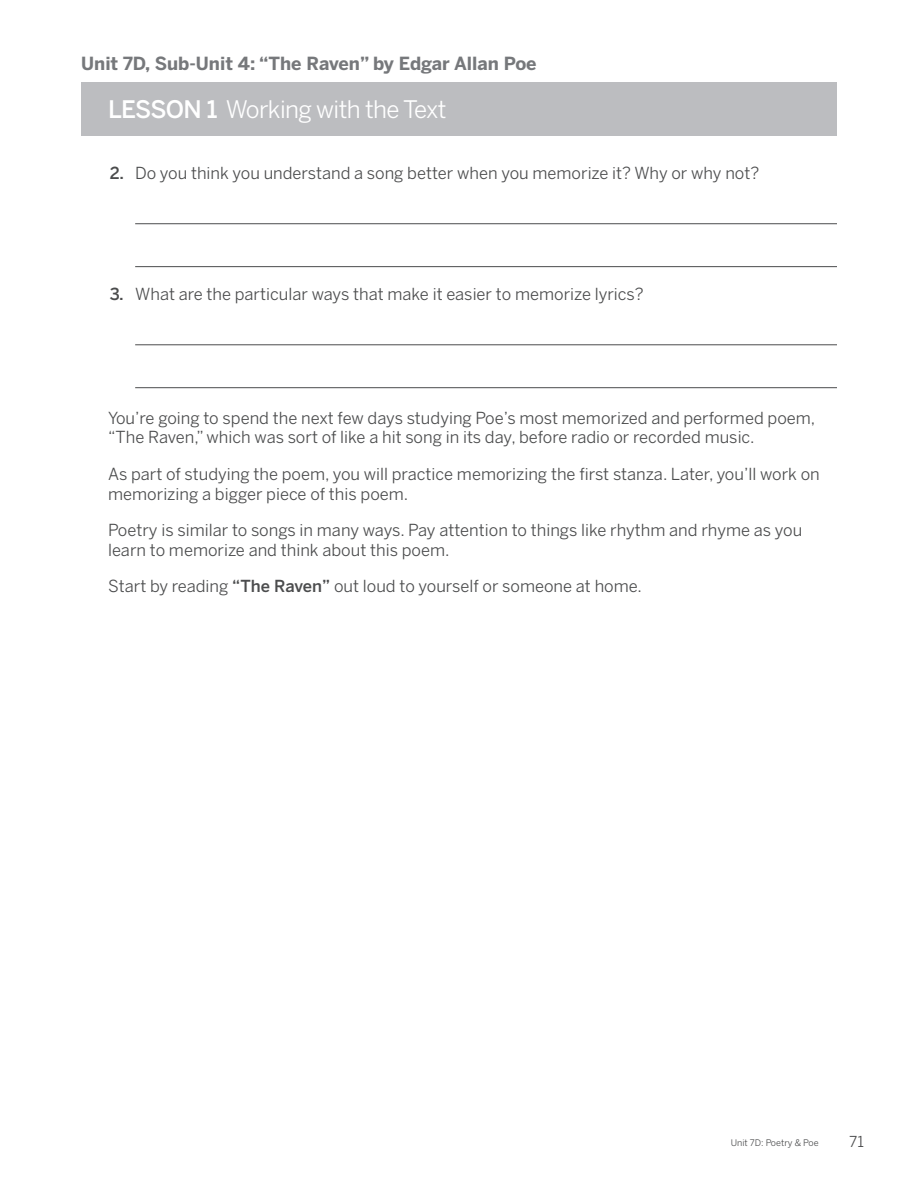
<style>
.page{position:relative;width:918px;height:1188px;background:#fff}
.page>*{position:absolute;margin:0;border:0;box-sizing:border-box;transform-origin:0 0}
.t1{font:24px "Benton Sans";letter-spacing:-.025em;color:#fff}
.t2{font:700 18px "Benton Sans";color:#76787b}
.t3{font:16.5px/19.8px "Benton Sans";color:#4b4c4d}
.t4{font:15px "Benton Sans";color:#4b4c4d}
.t5{font:9px "Benton Sans";color:#4b4c4d}
.s1{font-weight:500}
</style>
<div class="page">
<div style="left:81px;top:82px;width:756px;height:54px;background:#bcbdc0"></div>
<hr style="left:135px;top:223px;width:702px;height:1px;background:#4b4c4d">
<hr style="left:135px;top:266px;width:702px;height:1px;background:#4b4c4d">
<hr style="left:135px;top:344px;width:702px;height:1px;background:#4b4c4d">
<hr style="left:135px;top:387px;width:702px;height:1px;background:#4b4c4d">
<p class="t2" style="left:81px;top:53px;width:457px">Unit 7D, Sub-Unit 4: “The Raven” by Edgar Allan Poe</p>
<h1 class="t1" style="left:108px;top:95px;width:340px"><span class="s1">LESSON 1</span> Working with the Text</h1>
<p class="t3" style="left:110px;top:163px;width:651px"><span class="s1">2.</span> Do you think you understand a song better when you memorize it? Why or why not?</p>
<p class="t3" style="left:110px;top:284px;width:536px"><span class="s1">3.</span> What are the particular ways that make it easier to memorize lyrics?</p>
<p class="t3" style="left:108px;top:408px;width:709px">You’re going to spend the next few days studying Poe’s most memorized and performed poem, “The Raven,” which was sort of like a hit song in its day, before radio or recorded music.</p>
<p class="t3" style="left:108px;top:464px;width:713px">As part of studying the poem, you will practice memorizing the first stanza. Later, you’ll work on memorizing a bigger piece of this poem.</p>
<p class="t3" style="left:108px;top:520px;width:696px">Poetry is similar to songs in many ways. Pay attention to things like rhythm and rhyme as you learn to memorize and think about this poem.</p>
<p class="t3" style="left:108px;top:576px;width:535px">Start by reading <span class="s1">“The Raven”</span> out loud to yourself or someone at home.</p>
<p class="t5" style="left:731px;top:1137px;width:89px">Unit 7D: Poetry &amp; Poe</p>
<p class="t4" style="left:849px;top:1133px;width:16px">71</p>
</div>
